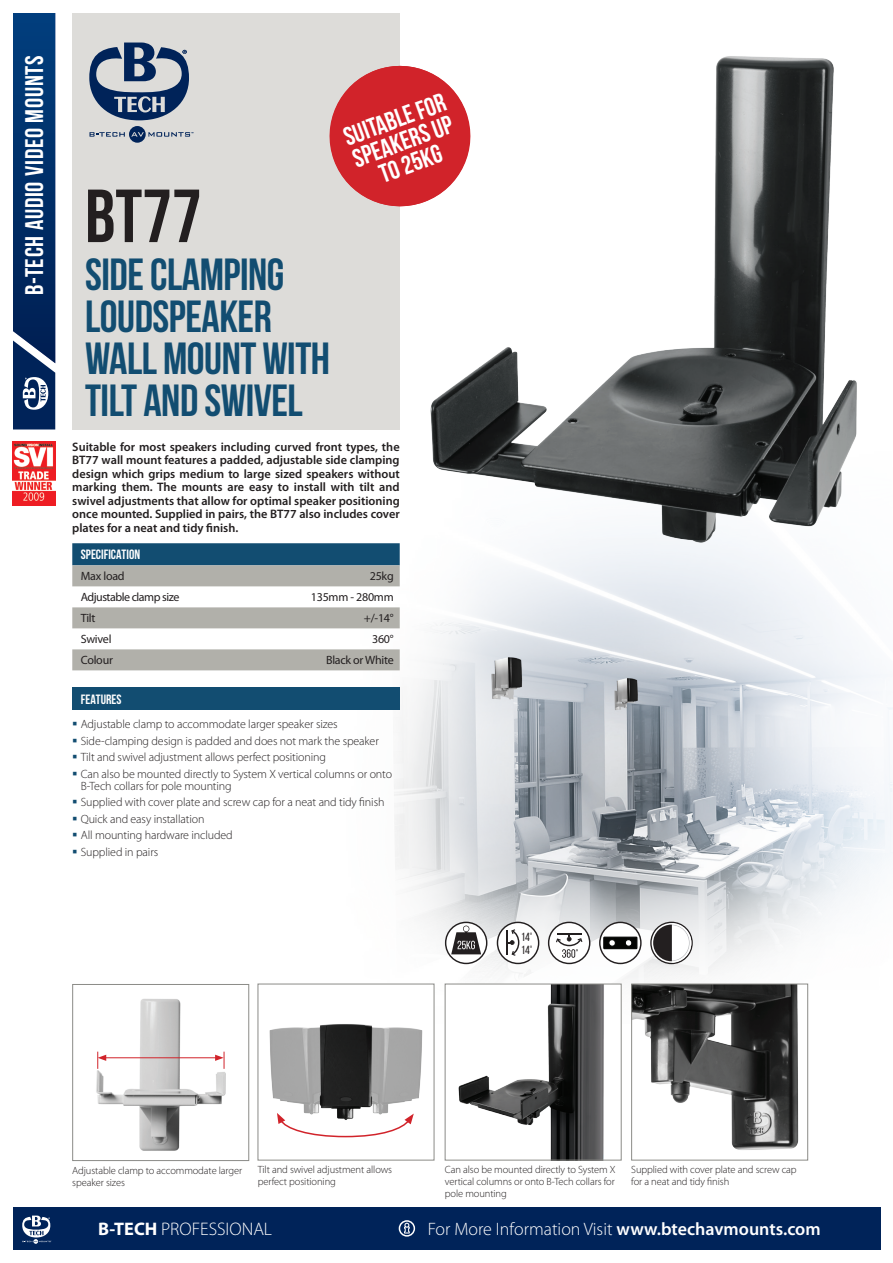
<style>
.page{position:relative;width:893px;height:1263px;background:#fff}
.page>*{position:absolute;margin:0;border:0;box-sizing:border-box;transform-origin:0 0}
.t1{font:700 75px "Bebas Neue";color:#231f20}
.t2{font:700 45px/42px "Bebas Neue";letter-spacing:-.01em;color:#124d71}
.t3{font:700 25.95px/23.4px "Bebas Neue";color:#fff;text-align:center}
.t4{font:700 25.5px "Bebas Neue";letter-spacing:.03em;color:#fff}
.t5{font:300 18.15px "Myriad Pro";color:#fff}
.t6{font:300 18px "Myriad Pro";color:#fff}
.t7{font:700 13.5px "Bebas Neue";color:#fff}
.t8{font:600 12.3px/13.5px "Myriad Pro";color:#231f20;text-align:justify}
.t9{font:300 12px/16.5px "Myriad Pro";letter-spacing:-.01em;color:#231f20}
.t10{font:12px "Myriad Pro";letter-spacing:-.02em;color:#231f20}
.t11{font:12px "Myriad Pro";letter-spacing:-.04em;color:#231f20}
.t12{font:11.85px/13px "Bebas Neue";color:#231f20}
.t13{font:300 10.5px/12px "Myriad Pro";letter-spacing:-.01em;color:#231f20}
.s1{font-weight:700}
.s2{font-weight:600}
</style>
<div class="page">
<div style="left:72px;top:6px;width:328px;height:423px;background:#dddcd9"></div>
<svg style="left:89px;top:43px;width:100px;height:77px"></svg>
<svg style="left:90px;top:126px;width:103px;height:17px"></svg>
<svg style="left:13px;top:13px;width:42px;height:416px;background:#0b366d"></svg>
<div style="left:0;top:0;width:893px;height:13px;background:#fff"></div>
<div style="left:13px;top:1208px;width:867px;height:42px;background:#002359"></div>
<svg style="left:22px;top:1215px;width:30px;height:29px"></svg>
<svg style="left:399px;top:1220px;width:16px;height:16px"></svg>
<img style="left:250px;top:597px;width:643px;height:427px">
<img style="left:430px;top:56px;width:427px;height:541px">
<div style="left:258px;top:984px;width:176px;height:176px;background:#fff"></div>
<img style="left:269px;top:1024px;width:154px;height:89px">
<img style="left:447px;top:986px;width:172px;height:172px">
<div style="left:445px;top:984px;width:176px;height:176px;border:1px solid #8b8b87"></div>
<svg style="left:329px;top:57px;width:150px;height:158px"></svg>
<div style="left:72px;top:687px;width:328px;height:22px;background:#124d71"></div>
<img style="left:633px;top:986px;width:173px;height:164px">
<div style="left:631px;top:984px;width:177px;height:176px;border:1px solid #8b8b87"></div>
<img style="left:96px;top:999px;width:130px;height:152px">
<div style="left:72px;top:984px;width:177px;height:177px;border:1px solid #8b8b87"></div>
<svg style="left:72px;top:543px;width:328px;height:127px"></svg>
<svg style="left:650px;top:922px;width:43px;height:42px"></svg>
<svg style="left:497px;top:922px;width:42px;height:42px"></svg>
<svg style="left:548px;top:922px;width:42px;height:42px"></svg>
<svg style="left:445px;top:922px;width:42px;height:42px"></svg>
<img style="left:13px;top:441px;width:42px;height:64px">
<hr style="left:104px;top:1057px;width:114px;height:1px;background:#d1232a">
<svg style="left:97px;top:1052px;width:9px;height:17px"></svg>
<svg style="left:215px;top:1052px;width:10px;height:17px"></svg>
<svg style="left:277px;top:1113px;width:137px;height:25px"></svg>
<svg style="left:599px;top:922px;width:43px;height:42px"></svg>
<h3 class="t4" style="left:20px;top:295px;width:242px;rotate:-90deg">B-TECH AUDIO VIDEO MOUNTS</h3>
<h1 class="t1" style="left:85px;top:175px;width:118px">BT77</h1>
<h2 class="t2" style="left:85px;top:253px;width:247px">SIDE CLAMPING<br>LOUDSPEAKER<br>WALL MOUNT WITH<br>TILT AND SWIVEL</h2>
<h3 class="t3" style="left:341px;top:126px;width:108px;rotate:-20deg">SUITABLE FOR<br>SPEAKERS UP<br>TO 25KG</h3>
<p class="t8" style="left:72px;top:439px;width:329px">Suitable for most speakers including curved front types, the BT77 wall mount features a padded, adjustable side clamping design which grips medium to large sized speakers without marking them. The mounts are easy to install with tilt and swivel adjustments that allow for optimal speaker positioning once mounted. Supplied in pairs, the BT77 also includes cover plates for a neat and tidy finish.</p>
<p class="t7" style="left:81px;top:547px;width:61px">SPECIFICATION</p>
<p class="t10" style="left:81px;top:569px;width:45px">Max load</p>
<p class="t10" style="left:370px;top:569px;width:25px">25kg</p>
<p class="t11" style="left:81px;top:590px;width:100px">Adjustable clamp size</p>
<p class="t10" style="left:311px;top:590px;width:84px">135mm - 280mm</p>
<p class="t10" style="left:81px;top:611px;width:16px">Tilt</p>
<p class="t10" style="left:364px;top:611px;width:31px">+/-14°</p>
<p class="t10" style="left:81px;top:632px;width:32px">Swivel</p>
<p class="t10" style="left:372px;top:632px;width:23px">360°</p>
<p class="t10" style="left:81px;top:653px;width:34px">Colour</p>
<p class="t10" style="left:326px;top:653px;width:69px">Black or White</p>
<p class="t7" style="left:81px;top:691px;width:42px">FEATURES</p>
<p class="t9" style="left:81px;top:716px;width:313px">Adjustable clamp to accommodate larger speaker sizes Side-clamping design is padded and does not mark the speaker Tilt and swivel adjustment allows perfect positioning<br>Can also be mounted directly to System X vertical columns or onto</p>
<p class="t9" style="left:81px;top:777px;width:305px">B-Tech collars for pole mounting<br>Supplied with cover plate and screw cap for a neat and tidy finish Quick and easy installation<br>All mounting hardware included<br>Supplied in pairs</p>
<p class="t12" style="left:521px;top:930px;width:13px">14°<br>14°</p>
<p class="t13" style="left:72px;top:1164px;width:171px">Adjustable clamp to accommodate larger speaker sizes</p>
<p class="t13" style="left:258px;top:1163px;width:136px">Tilt and swivel adjustment allows perfect positioning</p>
<h3 class="t5" style="left:98px;top:1218px;width:175px"><span class="s1">B-TECH</span> PROFESSIONAL</h3>
<p class="t13" style="left:445px;top:1163px;width:172px;text-align:justify">Can also be mounted directly to System X vertical columns or onto B-Tech collars for pole mounting</p>
<p class="t13" style="left:631px;top:1163px;width:167px">Supplied with cover plate and screw cap for a neat and tidy finish</p>
<h3 class="t6" style="left:428px;top:1218px;width:394px">For More Information Visit <span class="s2">www.btechavmounts.com</span></h3>
</div>
